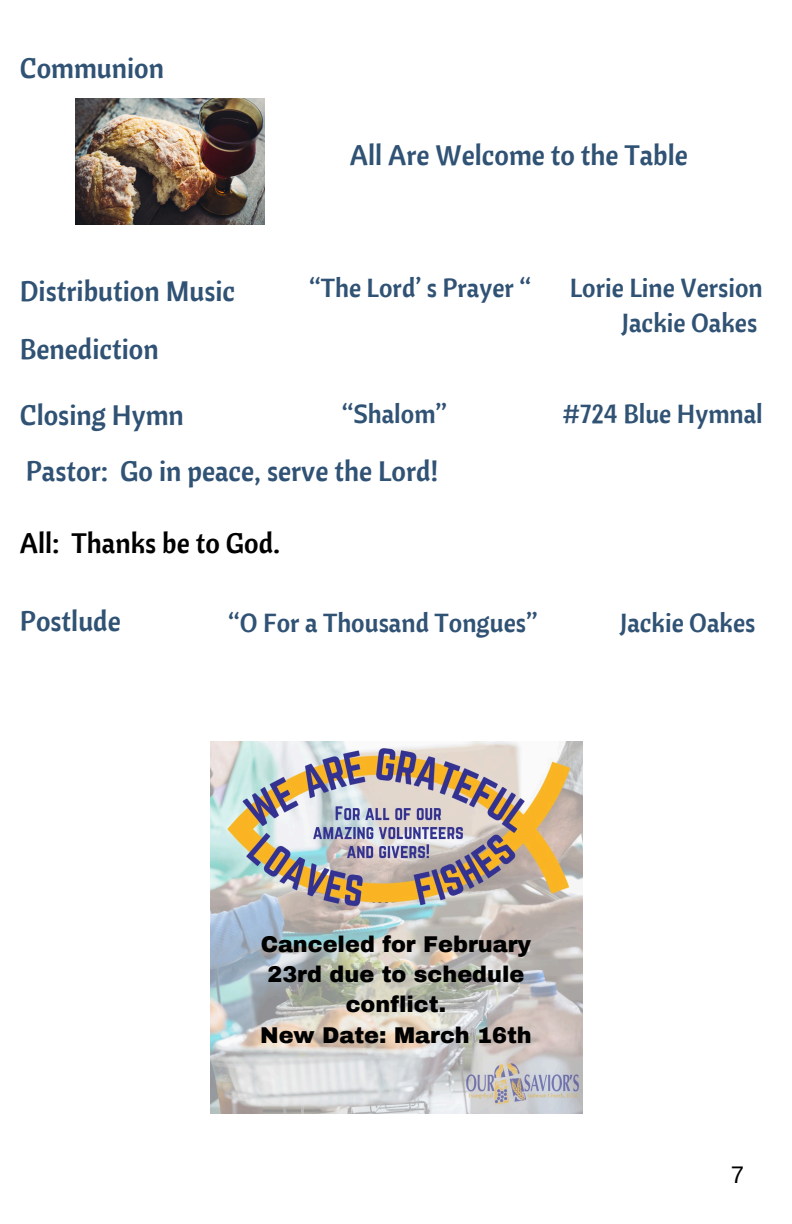
<style>
.page{position:relative;width:792px;height:1224px;background:#fff}
.page>*{position:absolute;margin:0;border:0;box-sizing:border-box;transform-origin:0 0}
.t1{font:28px "Cantora One";color:#305274}
.t2{font:28px "Cantora One";color:#000}
.t3{font:26px/34.4px "Cantora One";color:#305274;text-align:right}
.t4{font:24px "Arimo";color:#000}
.t5{font:900 22.4px/30.2px "Archivo";color:#000;text-align:center}
</style>
<div class="page">
<img style="left:75px;top:99px;width:189px;height:126px">
<img style="left:210px;top:741px;width:372px;height:372px">
<h1 class="t1" style="left:20px;top:50px;width:146px">Communion</h1>
<h1 class="t1" style="left:20px;top:273px;width:217px">Distribution Music</h1>
<p class="t1" style="left:20px;top:331px;width:140px">Benediction</p>
<h1 class="t1" style="left:350px;top:137px;width:339px">All Are Welcome to the Table</h1>
<p class="t3" style="left:309px;top:270px;width:223px">“The Lord’ s Prayer “</p>
<p class="t3" style="left:570px;top:270px;width:195px">Lorie Line Version<br>Jackie Oakes</p>
<h1 class="t1" style="left:20px;top:397px;width:166px">Closing Hymn</h1>
<h1 class="t3" style="left:342px;top:396px;width:107px">“Shalom”</h1>
<h1 class="t3" style="left:563px;top:396px;width:202px">#724 Blue Hymnal</h1>
<h1 class="t1" style="left:26px;top:453px;width:414px">Pastor: Go in peace, serve the Lord!</h1>
<h1 class="t2" style="left:20px;top:525px;width:262px">All: Thanks be to God.</h1>
<h1 class="t1" style="left:20px;top:603px;width:102px">Postlude</h1>
<h1 class="t3" style="left:228px;top:605px;width:311px">“O For a Thousand Tongues”</h1>
<h1 class="t3" style="left:620px;top:605px;width:137px">Jackie Oakes</h1>
<h1 class="t5" style="left:261px;top:929px;width:272px">Canceled for February<br>23rd due to schedule conflict.</h1>
<h1 class="t5" style="left:260px;top:1020px;width:273px">New Date: March 16th</h1>
<p class="t4" style="left:731px;top:1161px;width:15px">7</p>
</div>
